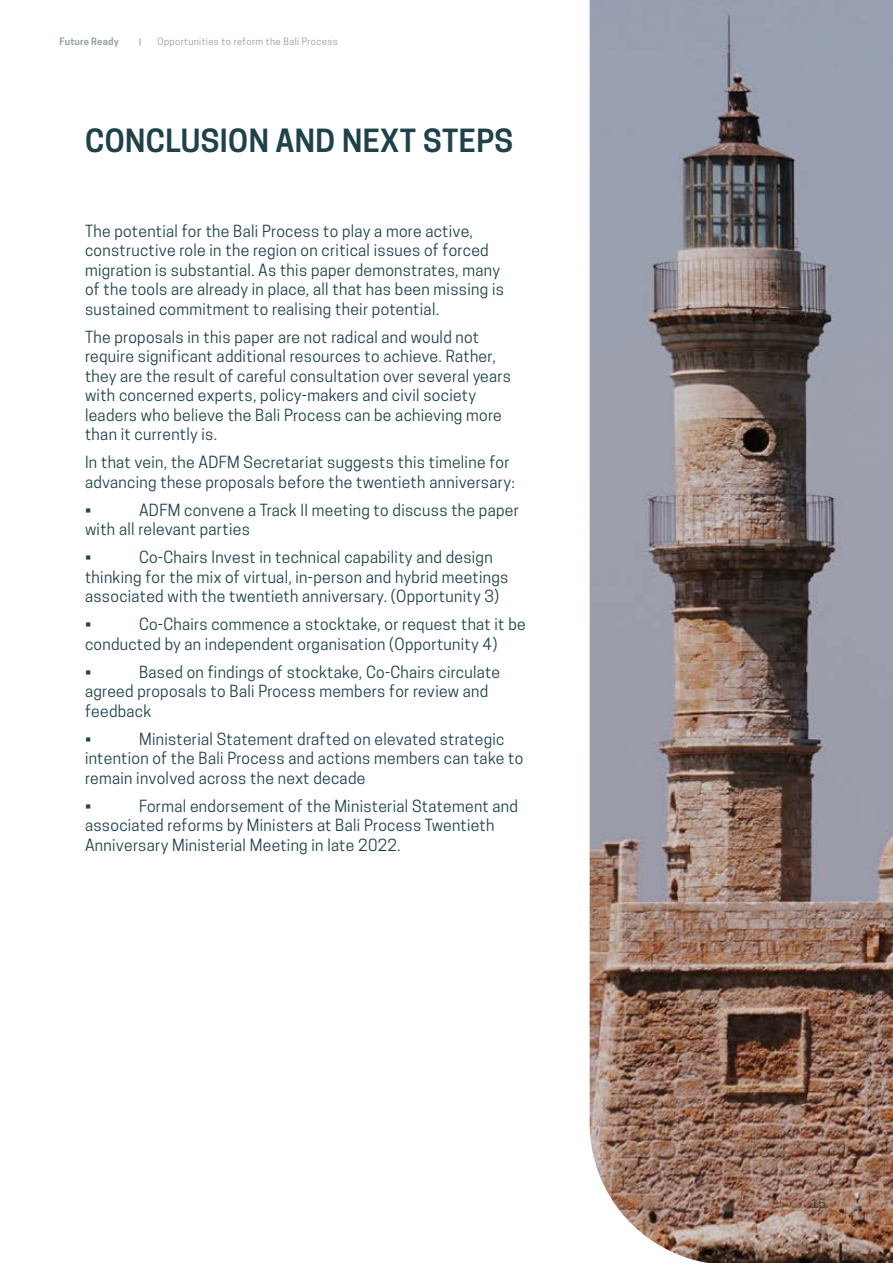
<style>
.page{position:relative;width:893px;height:1263px;background:#fff}
.page>*{position:absolute;margin:0;border:0;box-sizing:border-box;transform-origin:0 0}
.t1{font:600 30px "Cooper Hewitt";letter-spacing:.015em;color:#1f414a}
.t2{font:15.75px/19.5px "Cooper Hewitt";letter-spacing:.02em;color:#1f414a}
.t3{font:12px "Cooper Hewitt";color:#1f414a}
.t4{font:9.6px "Cooper Hewitt";letter-spacing:.04em;color:#8fa0a4}
.t5{font:600 9.6px "Cooper Hewitt";letter-spacing:.02em;color:#8fa0a4}
</style>
<div class="page">
<img style="left:590px;top:0;width:303px;height:1263px">
<p class="t5" style="left:60px;top:36px;width:61px">Future Ready</p>
<p class="t4" style="left:158px;top:36px;width:182px">Opportunities to reform the Bali Process</p>
<h1 class="t1" style="left:85px;top:123px;width:429px">CONCLUSION AND NEXT STEPS</h1>
<p class="t2" style="left:85px;top:221px;width:420px">The potential for the Bali Process to play a more active, constructive role in the region on critical issues of forced migration is substantial. As this paper demonstrates, many of the tools are already in place, all that has been missing is sustained commitment to realising their potential.</p>
<p class="t2" style="left:85px;top:327px;width:427px">The proposals in this paper are not radical and would not require significant additional resources to achieve. Rather, they are the result of careful consultation over several years with concerned experts, policy-makers and civil society leaders who believe the Bali Process can be achieving more than it currently is.</p>
<p class="t2" style="left:85px;top:452px;width:431px">In that vein, the ADFM Secretariat suggests this timeline for advancing these proposals before the twentieth anniversary:</p>
<p class="t2" style="left:85px;top:500px;width:8px">•</p>
<p class="t2" style="left:85px;top:500px;width:435px;text-indent:54px">ADFM convene a Track II meeting to discuss the paper with all relevant parties</p>
<p class="t2" style="left:85px;top:547px;width:8px">•</p>
<p class="t2" style="left:85px;top:547px;width:425px;text-indent:54px">Co-Chairs Invest in technical capability and design thinking for the mix of virtual, in-person and hybrid meetings associated with the twentieth anniversary. (Opportunity 3)</p>
<p class="t2" style="left:85px;top:614px;width:8px">•</p>
<p class="t2" style="left:85px;top:614px;width:442px;text-indent:54px">Co-Chairs commence a stocktake, or request that it be conducted by an independent organisation (Opportunity 4)</p>
<p class="t2" style="left:85px;top:662px;width:8px">•</p>
<p class="t2" style="left:85px;top:662px;width:417px;text-indent:54px">Based on findings of stocktake, Co-Chairs circulate agreed proposals to Bali Process members for review and feedback</p>
<p class="t2" style="left:85px;top:729px;width:8px">•</p>
<p class="t2" style="left:85px;top:729px;width:440px;text-indent:54px">Ministerial Statement drafted on elevated strategic intention of the Bali Process and actions members can take to remain involved across the next decade</p>
<p class="t2" style="left:85px;top:796px;width:8px">•</p>
<p class="t2" style="left:85px;top:796px;width:434px;text-indent:54px">Formal endorsement of the Ministerial Statement and associated reforms by Ministers at Bali Process Twentieth<br>Anniversary Ministerial Meeting in late 2022.</p>
<p class="t3" style="left:811px;top:1197px;width:16px">15</p>
</div>
